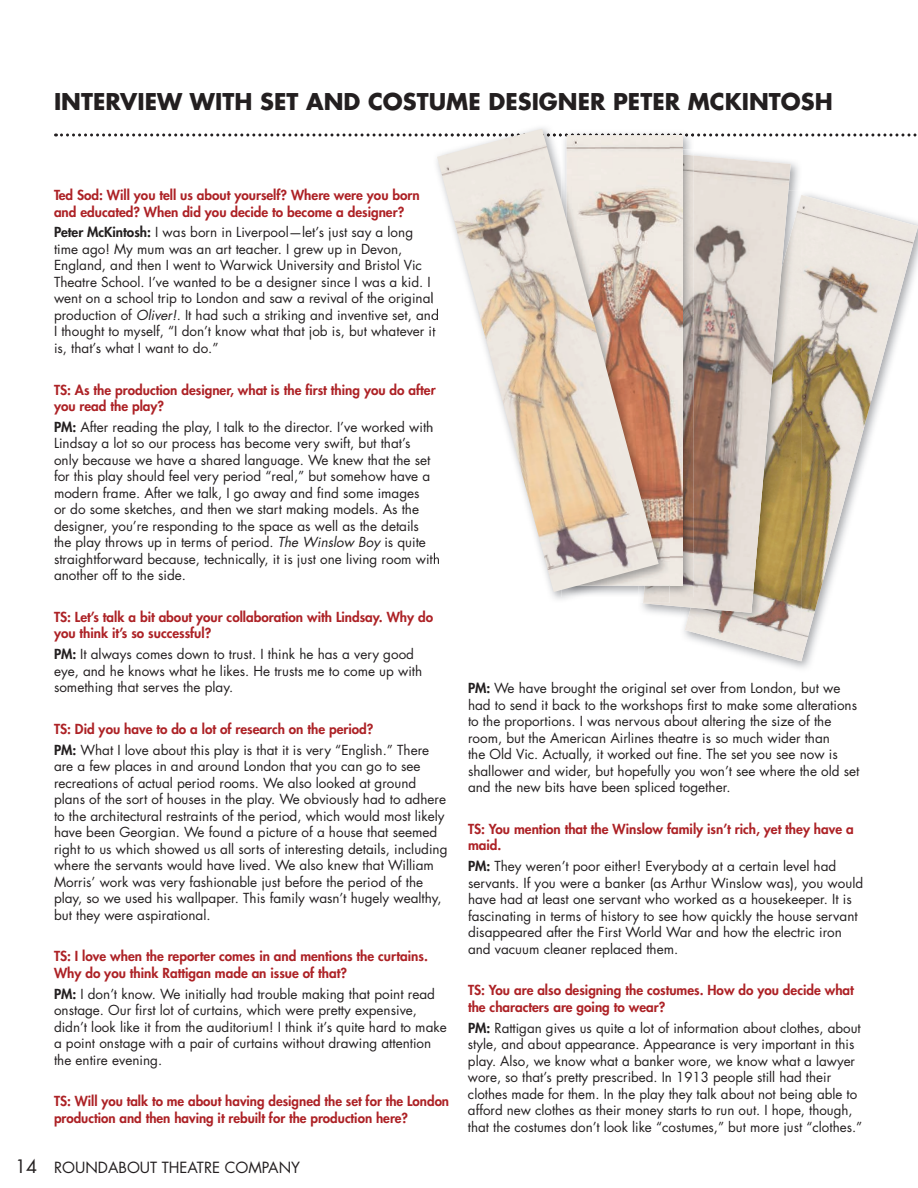
<style>
.page{position:relative;width:918px;height:1188px;background:#fff}
.page>*{position:absolute;margin:0;border:0;box-sizing:border-box;transform-origin:0 0}
.t1{font:700 22.5px "Futura";color:#231f20}
.t2{font:15px "Futura";color:#231f20}
.t3{font:13.5px/16.5px "Futura";color:#231f20}
.t4{font:800 13.5px/16.5px "Futura Std";color:#ad2226}
.s1{font-family:"Futura Std";font-weight:800}
.s2{font-style:italic}
.s3{font-size:18px}
</style>
<div class="page">
<svg style="left:56px;top:134px;width:861px;height:3px"></svg>
<img style="left:685px;top:195px;width:233px;height:466px">
<img style="left:686px;top:195px;width:116px;height:429px">
<img style="left:643px;top:156px;width:148px;height:457px">
<img style="left:670px;top:133px;width:24px;height:17px">
<img style="left:670px;top:134px;width:24px;height:2px">
<svg style="left:682px;top:150px;width:12px;height:5px"></svg>
<img style="left:670px;top:155px;width:24px;height:442px">
<img style="left:670px;top:135px;width:12px;height:451px">
<svg style="left:432px;top:292px;width:1px;height:12px"></svg>
<img style="left:432px;top:309px;width:5px;height:12px">
<img style="left:432px;top:327px;width:3px;height:10px">
<img style="left:432px;top:387px;width:4px;height:8px">
<img style="left:432px;top:553px;width:5px;height:11px">
<img style="left:645px;top:597px;width:25px;height:6px">
<img style="left:561px;top:133px;width:109px;height:464px">
<svg style="left:638px;top:592px;width:7px;height:11px"></svg>
<img style="left:437px;top:129px;width:222px;height:463px">
<h1 class="t1" style="left:54px;top:86px;width:780px">INTERVIEW WITH SET AND COSTUME DESIGNER PETER MCKINTOSH</h1>
<p class="t4" style="left:54px;top:187px;width:367px">Ted Sod: Will you tell us about yourself? Where were you born and educated? When did you decide to become a designer?</p>
<p class="t3" style="left:54px;top:224px;width:386px"><span class="s1">Peter McKintosh:</span> I was born in Liverpool—let’s just say a long time ago! My mum was an art teacher. I grew up in Devon, England, and then I went to Warwick University and Bristol Vic Theatre School. I’ve wanted to be a designer since I was a kid. I went on a school trip to London and saw a revival of the original production of <span class="s2">Oliver!</span>. It had such a striking and inventive set, and I thought to myself, “I don’t know what that job is, but whatever it is, that’s what I want to do.”</p>
<p class="t4" style="left:54px;top:381px;width:383px">TS: As the production designer, what is the first thing you do after you read the play?</p>
<p class="t3" style="left:54px;top:419px;width:387px"><span class="s1">PM:</span> After reading the play, I talk to the director. I’ve worked with Lindsay a lot so our process has become very swift, but that’s<br>only because we have a shared language. We knew that the set for this play should feel very period “real,” but somehow have a modern frame. After we talk, I go away and find some images<br>or do some sketches, and then we start making models. As the designer, you’re responding to the space as well as the details<br>the play throws up in terms of period. <span class="s2">The Winslow Boy</span> is quite straightforward because, technically, it is just one living room with another off to the side.</p>
<p class="t4" style="left:54px;top:609px;width:381px">TS: Let’s talk a bit about your collaboration with Lindsay. Why do you think it’s so successful?</p>
<p class="t3" style="left:54px;top:646px;width:370px"><span class="s1">PM:</span> It always comes down to trust. I think he has a very good eye, and he knows what he likes. He trusts me to come up with something that serves the play.</p>
<p class="t4" style="left:54px;top:721px;width:321px">TS: Did you have to do a lot of research on the period?</p>
<p class="t3" style="left:54px;top:742px;width:395px"><span class="s1">PM:</span> What I love about this play is that it is very “English.” There are a few places in and around London that you can go to see recreations of actual period rooms. We also looked at ground plans of the sort of houses in the play. We obviously had to adhere to the architectural restraints of the period, which would most likely have been Georgian. We found a picture of a house that seemed right to us which showed us all sorts of interesting details, including where the servants would have lived. We also knew that William Morris’ work was very fashionable just before the period of the play, so we used his wallpaper. This family wasn’t hugely wealthy, but they were aspirational.</p>
<p class="t4" style="left:54px;top:948px;width:376px">TS: I love when the reporter comes in and mentions the curtains.<br>Why do you think Rattigan made an issue of that?</p>
<p class="t3" style="left:54px;top:986px;width:394px"><span class="s1">PM:</span> I don’t know. We initially had trouble making that point read onstage. Our first lot of curtains, which were pretty expensive, didn’t look like it from the auditorium! I think it’s quite hard to make a point onstage with a pair of curtains without drawing attention the entire evening.</p>
<p class="t4" style="left:54px;top:1093px;width:397px">TS: Will you talk to me about having designed the set for the London production and then having it rebuilt for the production here?</p>
<p class="t2" style="left:15px;top:1158px;width:287px"><span class="s3">14</span> ROUNDABOUT THEATRE COMPANY</p>
<p class="t3" style="left:468px;top:680px;width:393px"><span class="s1">PM:</span> We have brought the original set over from London, but we had to send it back to the workshops first to make some alterations to the proportions. I was nervous about altering the size of the room, but the American Airlines theatre is so much wider than<br>the Old Vic. Actually, it worked out fine. The set you see now is shallower and wider, but hopefully you won’t see where the old set and the new bits have been spliced together.</p>
<p class="t4" style="left:468px;top:821px;width:387px">TS: You mention that the Winslow family isn’t rich, yet they have a maid.</p>
<p class="t3" style="left:468px;top:858px;width:397px"><span class="s1">PM:</span> They weren’t poor either! Everybody at a certain level had servants. If you were a banker (as Arthur Winslow was), you would have had at least one servant who worked as a housekeeper. It is fascinating in terms of history to see how quickly the house servant disappeared after the First World War and how the electric iron and vacuum cleaner replaced them.</p>
<p class="t4" style="left:468px;top:982px;width:387px">TS: You are also designing the costumes. How do you decide what the characters are going to wear?</p>
<p class="t3" style="left:468px;top:1020px;width:396px"><span class="s1">PM:</span> Rattigan gives us quite a lot of information about clothes, about style, and about appearance. Appearance is very important in this play. Also, we know what a banker wore, we know what a lawyer wore, so that’s pretty prescribed. In 1913 people still had their clothes made for them. In the play they talk about not being able to afford new clothes as their money starts to run out. I hope, though, that the costumes don’t look like “costumes,” but more just “clothes.”</p>
</div>
